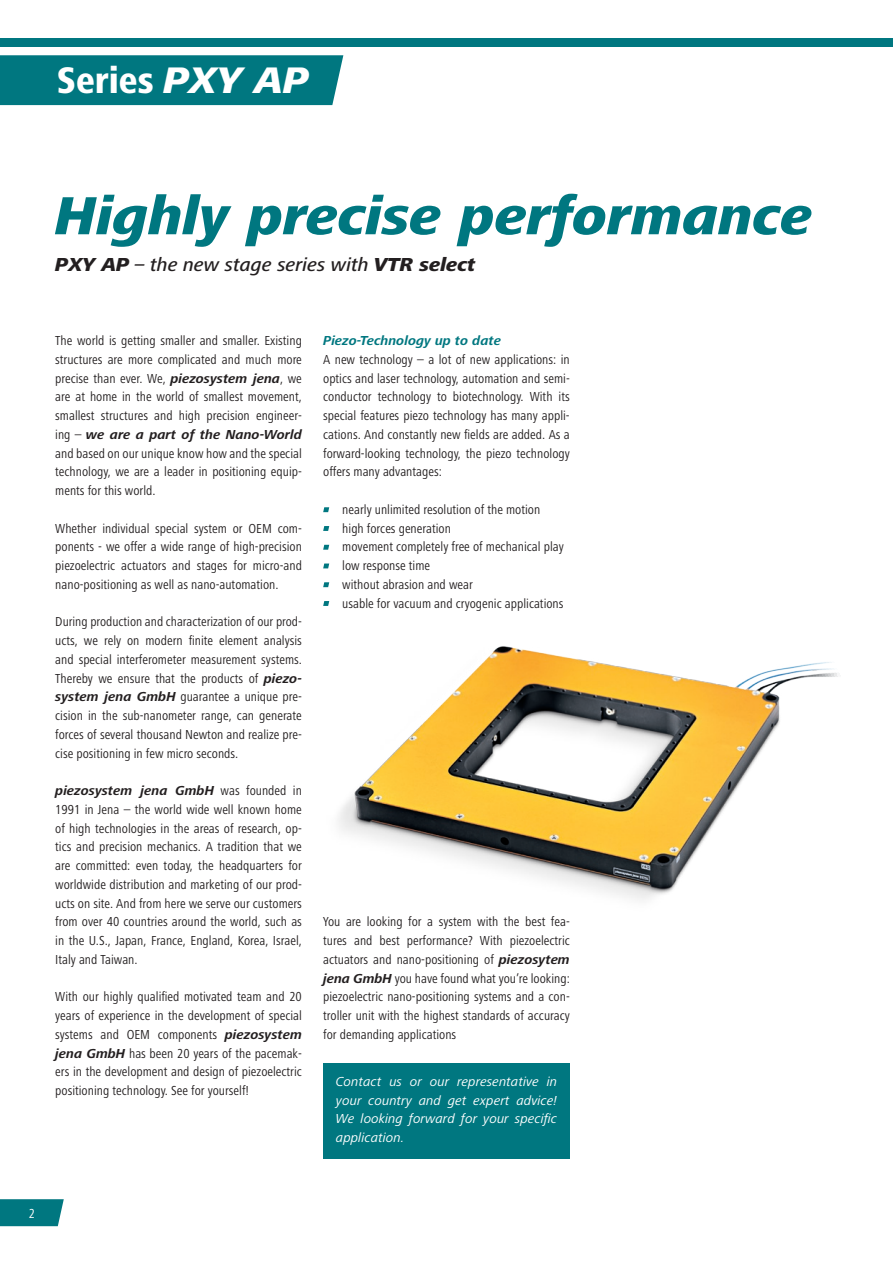
<style>
.page{position:relative;width:893px;height:1263px;background:#fff}
.page>*{position:absolute;margin:0;border:0;box-sizing:border-box;transform-origin:0 0}
.t1{font:italic 800 55.5px "Frutiger Next LT";color:#007780}
.t2{font:800 condensed 38.25px "Frutiger Next LT";color:#fff}
.t3{font:italic 800 38.25px "Frutiger Next LT";color:#fff}
.t4{font:italic 500 19.5px "Frutiger Next LT";color:#231f20}
.t5{font:condensed 13.5px/18.8px "Frutiger Next LT";color:#231f20;text-align:justify}
.t6{font:italic 13.5px/18.8px "Frutiger Next LT";color:#fff;text-align:justify}
.t7{font:italic 700 13.5px "Frutiger Next LT";color:#007780}
.t8{font:condensed 13.5px "Frutiger Next LT";color:#fff}
.s1{font-style:italic;font-stretch:normal}
.s2{font-weight:800}
.s3{font-weight:700;font-style:italic;font-stretch:normal}
.s4{color:#007780}
</style>
<div class="page">
<svg style="left:0;top:1199px;width:64px;height:27px"></svg>
<img style="left:338px;top:646px;width:500px;height:254px">
<div style="left:0;top:38px;width:893px;height:9px;background:#007780"></div>
<div style="left:0;top:55px;width:343px;height:50px;background:#007780"></div>
<div style="left:323px;top:1063px;width:247px;height:95px;background:#007780"></div>
<svg style="left:323px;top:507px;width:6px;height:5px"></svg>
<svg style="left:323px;top:526px;width:6px;height:5px"></svg>
<svg style="left:323px;top:545px;width:6px;height:5px"></svg>
<svg style="left:323px;top:563px;width:6px;height:5px"></svg>
<svg style="left:323px;top:582px;width:6px;height:5px"></svg>
<svg style="left:323px;top:601px;width:6px;height:5px"></svg>
<h2 class="t2" style="left:57px;top:59px;width:136px">Series <span class="s1">pxy</span></h2>
<h2 class="t3" style="left:255px;top:59px;width:30px">ap</h2>
<h1 class="t1" style="left:55px;top:185px;width:758px">Highly precise performance</h1>
<h3 class="t4" style="left:55px;top:253px;width:422px"><span class="s2">PXY AP</span> – the new stage series with <span class="s2">VTR select</span></h3>
<p class="t5" style="left:55px;top:331px;width:248px">The world is getting smaller and smaller. Existing structures are more complicated and much more precise than ever. We, <span class="s3">piezosystem jena</span>, we are at home in the world of smallest movement, smallest structures and high precision engineer&shy;ing – <span class="s3">we are a part of the Nano-World </span>and based on our unique know how and the special technology, we are a leader in positioning equip&shy;ments for this world.</p>
<p class="t5" style="left:55px;top:519px;width:248px">Whether individual special system or OEM com&shy;ponents - we offer a wide range of high-precision piezoelectric actuators and stages for micro-and nano-positioning as well as nano-automation.</p>
<p class="t5" style="left:55px;top:613px;width:248px">During production and characterization of our prod&shy;ucts, we rely on modern finite element analysis and special interferometer measurement systems.<br>Thereby we ensure that the products of <span class="s3">piezo&shy;system jena GmbH</span> guarantee a unique pre&shy;cision in the sub-nanometer range, can generate forces of several thousand Newton and realize pre&shy;cise positioning in few micro seconds.</p>
<p class="t5" style="left:55px;top:781px;width:248px"><span class="s3">piezosystem jena GmbH</span> was founded in 1991 in Jena – the world wide well known home of high technologies in the areas of research, op&shy;tics and precision mechanics. A tradition that we are committed: even today, the headquarters for worldwide distribution and marketing of our prod&shy;ucts on site. And from here we serve our customers from over 40 countries around the world, such as in the U.S., Japan, France, England, Korea, Israel, Italy and Taiwan.</p>
<p class="t5" style="left:55px;top:988px;width:248px">With our highly qualified motivated team and 20 years of experience in the development of special systems and OEM components <span class="s3">piezosystem jena GmbH</span> has been 20 years of the pacemak&shy;ers in the development and design of piezoelectric positioning technology. See for yourself!</p>
<p class="t7" style="left:323px;top:333px;width:179px">Piezo-Technology up to date</p>
<p class="t5" style="left:323px;top:350px;width:248px">A new technology – a lot of new applications: in optics and laser technology, automation and semi&shy;conductor technology to biotechnology. With its special features piezo technology has many appli&shy;cations. And constantly new fields are added. As a forward-looking technology, the piezo technology offers many advantages:</p>
<p class="t5" style="left:323px;top:500px;width:219px"><span class="s4">•</span> nearly unlimited resolution of the motion</p>
<p class="t5" style="left:323px;top:519px;width:129px"><span class="s4">•</span> high forces generation</p>
<p class="t5" style="left:323px;top:538px;width:242px"><span class="s4">•</span> movement completely free of mechanical play</p>
<p class="t5" style="left:323px;top:556px;width:108px"><span class="s4">•</span> low response time</p>
<p class="t5" style="left:323px;top:575px;width:151px"><span class="s4">•</span> without abrasion and wear</p>
<p class="t5" style="left:323px;top:594px;width:242px"><span class="s4">•</span> usable for vacuum and cryogenic applications</p>
<p class="t5" style="left:323px;top:913px;width:248px">You are looking for a system with the best fea&shy;tures and best performance? With piezoelectric actuators and nano-positioning of <span class="s3">piezosytem jena GmbH</span> you have found what you’re looking: piezoelectric nano-positioning systems and a con&shy;troller unit with the highest standards of accuracy for demanding applications</p>
<p class="t6" style="left:336px;top:1072px;width:223px">Contact us or our representative in your country and get expert advice!<br>We looking forward for your specific application.</p>
<p class="t8" style="left:29px;top:1206px;width:8px">2</p>
</div>
